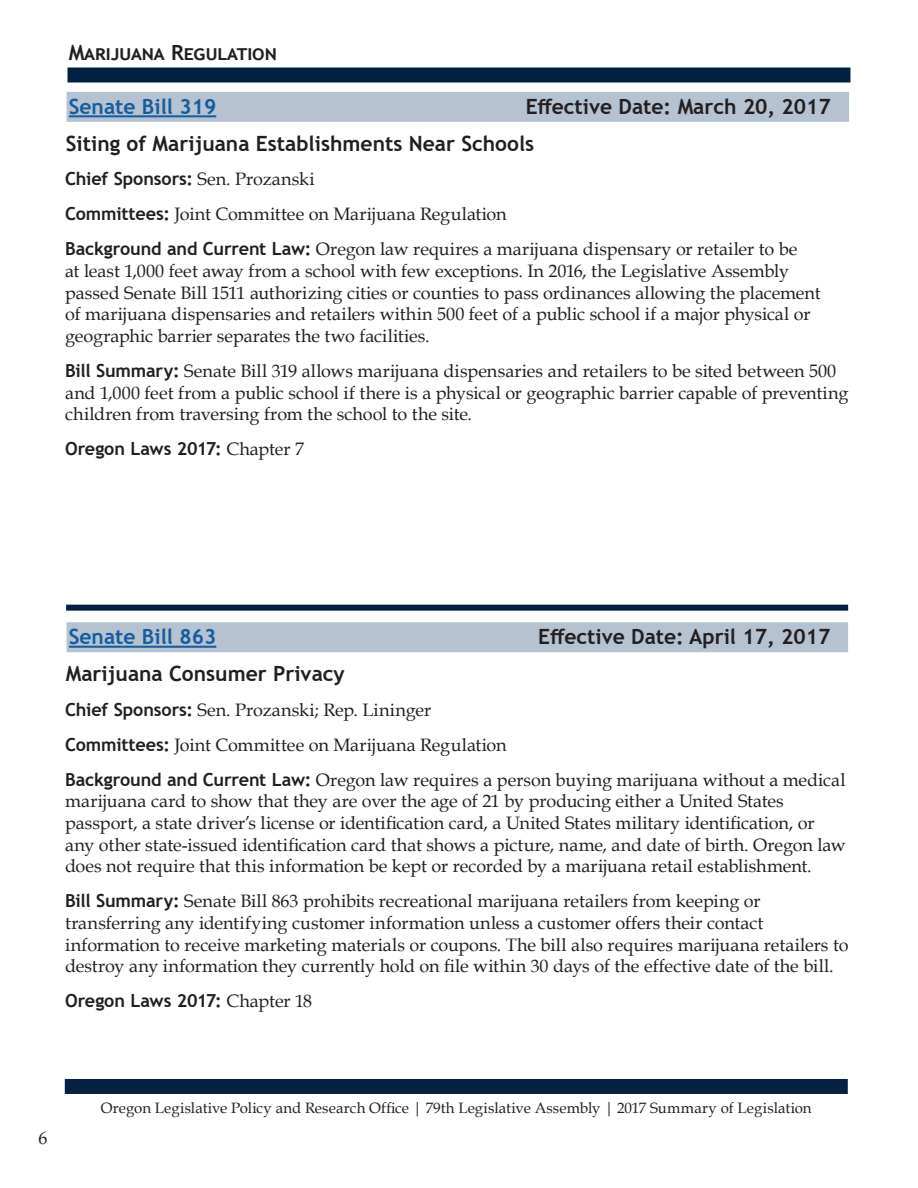
<style>
.page{position:relative;width:918px;height:1188px;background:#fff}
.page>*{position:absolute;margin:0;border:0;box-sizing:border-box;transform-origin:0 0}
.t1{font:700 21px "Trebuchet MS";color:#231f20}
.t2{font:700 21px "Trebuchet MS";color:#175d9e}
.t3{font:18px/21.6px "Book Antiqua";color:#231f20}
.t4{font:700 18px "Trebuchet MS";letter-spacing:-.005em;color:#231f20}
.t5{font:15px "Book Antiqua";letter-spacing:.005em;color:#231f20}
.s1{font-family:"Book Antiqua";font-weight:400}
.s2{font-family:"Trebuchet MS";font-weight:700}
</style>
<div class="page">
<div style="left:68px;top:68px;width:782px;height:14px;background:#002141"></div>
<div style="left:65px;top:1079px;width:783px;height:15px;background:#06213f"></div>
<div style="left:67px;top:92px;width:782px;height:30px;background:#b5c2d2"></div>
<hr style="left:69px;top:115px;width:147px;height:2px;background:#175d9e">
<div style="left:67px;top:622px;width:781px;height:30px;background:#b5c2d2"></div>
<hr style="left:69px;top:646px;width:147px;height:2px;background:#175d9e">
<div style="left:66px;top:605px;width:782px;height:6px;background:#002141"></div>
<p class="t1" style="left:69px;top:39px;width:210px">Marijuana Regulation</p>
<p class="t2" style="left:69px;top:93px;width:149px">Senate Bill 319</p>
<p class="t1" style="left:526px;top:93px;width:307px">Effective Date: March 20, 2017</p>
<p class="t1" style="left:66px;top:130px;width:470px">Siting of Marijuana Establishments Near Schools</p>
<p class="t4" style="left:65px;top:168px;width:251px">Chief Sponsors: <span class="s1">Sen. Prozanski</span></p>
<p class="t3" style="left:65px;top:196px;width:734px;line-height:35.1px"><span class="s2">Committees:</span> Joint Committee on Marijuana Regulation<br><span class="s2">Background and Current Law:</span> Oregon law requires a marijuana dispensary or retailer to be</p>
<p class="t3" style="left:65px;top:260px;width:757px">at least 1,000 feet away from a school with few exceptions. In 2016, the Legislative Assembly passed Senate Bill 1511 authorizing cities or counties to pass ordinances allowing the placement of marijuana dispensaries and retailers within 500 feet of a public school if a major physical or geographic barrier separates the two facilities.</p>
<p class="t3" style="left:65px;top:360px;width:785px"><span class="s2">Bill Summary:</span> Senate Bill 319 allows marijuana dispensaries and retailers to be sited between 500 and 1,000 feet from a public school if there is a physical or geographic barrier capable of preventing children from traversing from the school to the site.</p>
<p class="t4" style="left:65px;top:438px;width:241px">Oregon Laws 2017: <span class="s1">Chapter 7</span></p>
<p class="t2" style="left:69px;top:623px;width:149px">Senate Bill 863</p>
<p class="t1" style="left:538px;top:623px;width:294px">Effective Date: April 17, 2017</p>
<p class="t1" style="left:66px;top:661px;width:281px">Marijuana Consumer Privacy</p>
<p class="t3" style="left:65px;top:692px;width:782px;line-height:35.1px"><span class="s2">Chief Sponsors:</span> Sen. Prozanski; Rep. Lininger<br><span class="s2">Committees:</span> Joint Committee on Marijuana Regulation<br><span class="s2">Background and Current Law:</span> Oregon law requires a person buying marijuana without a medical</p>
<p class="t3" style="left:65px;top:790px;width:782px">marijuana card to show that they are over the age of 21 by producing either a United States passport, a state driver’s license or identification card, a United States military identification, or any other state-issued identification card that shows a picture, name, and date of birth. Oregon law does not require that this information be kept or recorded by a marijuana retail establishment.</p>
<p class="t3" style="left:65px;top:890px;width:785px"><span class="s2">Bill Summary:</span> Senate Bill 863 prohibits recreational marijuana retailers from keeping or transferring any identifying customer information unless a customer offers their contact information to receive marketing materials or coupons. The bill also requires marijuana retailers to destroy any information they currently hold on file within 30 days of the effective date of the bill.</p>
<p class="t4" style="left:65px;top:990px;width:249px">Oregon Laws 2017: <span class="s1">Chapter 18</span></p>
<p class="t3" style="left:39px;top:1127px;width:10px">6</p>
<p class="t5" style="left:101px;top:1097px;width:712px">Oregon Legislative Policy and Research Office | 79th Legislative Assembly | 2017 Summary of Legislation</p>
</div>
